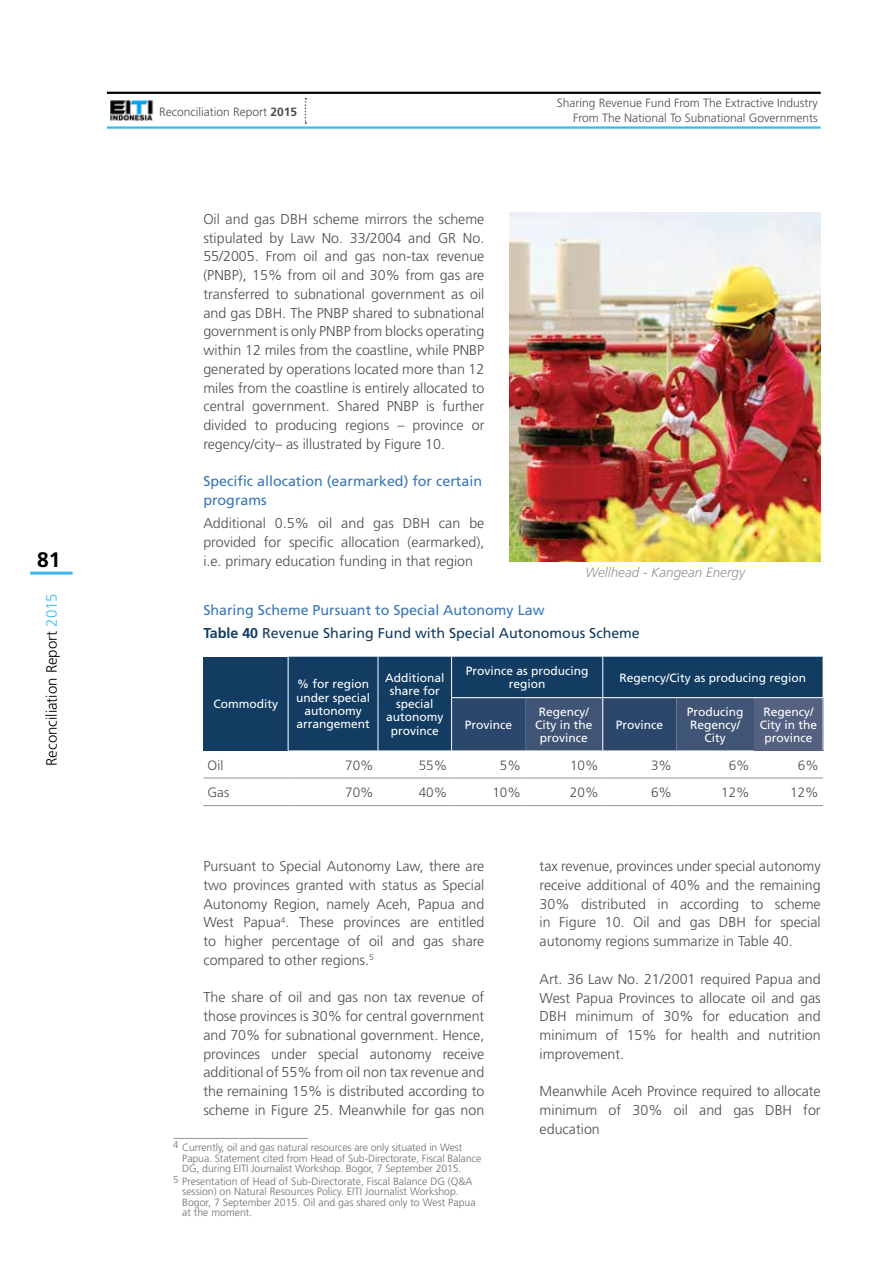
<style>
.page{position:relative;width:893px;height:1263px;background:#fff}
.page>*{position:absolute;margin:0;border:0;box-sizing:border-box;transform-origin:0 0}
.t1{font:700 21px "Frutiger";color:#000}
.t2{font:300 15px "Frutiger";color:#000}
.t3{font:300 14.25px/18.8px "Frutiger";color:#4d4d4f;text-align:justify}
.t4{font:14.25px/23px "Frutiger";color:#123c62}
.t5{font:14.25px/18.8px "Frutiger";color:#3977b8}
.t6{font:300 13.5px "Frutiger";color:#4d4d4f}
.t7{font:italic 300 13.5px "Frutiger";color:#939598}
.t8{font:12px/13.2px "Frutiger";color:#fff;text-align:center}
.t9{font:300 12px/15px "Frutiger";color:#4d4d4f;text-align:right}
.t10{font:300 10.5px/10.5px "Frutiger";letter-spacing:-.01em;color:#6d6e71}
.s1{color:#3cb9eb}
.s2{font-weight:700}
.s3{color:#3977b8}
.s4{font-size:9.75px}
</style>
<div class="page">
<hr style="left:30px;top:572px;width:43px;height:3px;background:#3cb9eb">
<hr style="left:107px;top:126px;width:714px;height:3px;background:#3cb9eb">
<hr style="left:107px;top:92px;width:714px;height:2px;background:#000">
<svg style="left:305px;top:98px;width:1px;height:26px"></svg>
<img style="left:110px;top:100px;width:43px;height:21px">
<div style="left:203px;top:657px;width:85px;height:93px;background:#123c62"></div>
<div style="left:289px;top:657px;width:534px;height:93px;background:#123c62"></div>
<svg style="left:452px;top:698px;width:302px;height:52px;background:#364f71"></svg>
<div style="left:754px;top:698px;width:69px;height:52px;background:#546181"></div>
<hr style="left:378px;top:657px;width:1px;height:41px;background:#fff">
<hr style="left:451px;top:657px;width:1px;height:40px;background:#fff">
<hr style="left:378px;top:698px;width:1px;height:52px;background:#fff">
<hr style="left:451px;top:698px;width:1px;height:52px;background:#fff">
<hr style="left:451px;top:697px;width:74px;height:1px;background:#fff">
<hr style="left:525px;top:697px;width:78px;height:1px;background:#fff">
<hr style="left:603px;top:697px;width:73px;height:1px;background:#fff">
<hr style="left:676px;top:697px;width:78px;height:1px;background:#fff">
<hr style="left:754px;top:697px;width:69px;height:1px;background:#fff">
<hr style="left:602px;top:657px;width:1px;height:40px;background:#fff">
<hr style="left:602px;top:698px;width:1px;height:52px;background:#fff">
<hr style="left:203px;top:778px;width:85px;height:1px;background:#939598">
<hr style="left:288px;top:778px;width:90px;height:1px;background:#939598">
<hr style="left:378px;top:778px;width:74px;height:1px;background:#939598">
<hr style="left:452px;top:778px;width:73px;height:1px;background:#939598">
<hr style="left:525px;top:778px;width:78px;height:1px;background:#939598">
<hr style="left:603px;top:778px;width:73px;height:1px;background:#939598">
<hr style="left:676px;top:778px;width:78px;height:1px;background:#939598">
<hr style="left:754px;top:778px;width:69px;height:1px;background:#939598">
<hr style="left:203px;top:805px;width:85px;height:1px;background:#939598">
<hr style="left:288px;top:805px;width:90px;height:1px;background:#939598">
<hr style="left:378px;top:805px;width:74px;height:1px;background:#939598">
<hr style="left:452px;top:805px;width:73px;height:1px;background:#939598">
<hr style="left:525px;top:805px;width:78px;height:1px;background:#939598">
<hr style="left:603px;top:805px;width:73px;height:1px;background:#939598">
<hr style="left:676px;top:805px;width:78px;height:1px;background:#939598">
<hr style="left:754px;top:805px;width:69px;height:1px;background:#939598">
<img style="left:510px;top:213px;width:311px;height:348px">
<hr style="left:174px;top:1138px;width:134px;height:1px;background:#939598">
<h1 class="t1" style="left:37px;top:547px;width:25px">81</h1>
<p class="t2" style="left:43px;top:766px;width:174px;rotate:-90deg">Reconciliation Report <span class="s1">2015</span></p>
<p class="t9" style="left:159px;top:104px;width:140px">Reconciliation Report <span class="s2">2015</span></p>
<p class="t9" style="left:557px;top:96px;width:263px">Sharing Revenue Fund From The Extractive Industry<br>From The National To Subnational Governments</p>
<p class="t3" style="left:203px;top:209px;width:283px">Oil and gas DBH scheme mirrors the scheme stipulated by Law No. 33/2004 and GR No.<br>55/2005. From oil and gas non-tax revenue (PNBP), 15% from oil and 30% from gas are transferred to subnational government as oil and gas DBH. The PNBP shared to subnational government is only PNBP from blocks operating within 12 miles from the coastline, while PNBP generated by operations located more than 12 miles from the coastline is entirely allocated to central government. Shared PNBP is further divided to producing regions – province or regency/city– as illustrated by Figure 10.</p>
<p class="t5" style="left:203px;top:472px;width:280px">Specific allocation (earmarked) for certain programs</p>
<p class="t3" style="left:203px;top:514px;width:283px">Additional 0.5% oil and gas DBH can be provided for specific allocation (earmarked), i.e. primary education funding in that region</p>
<p class="t4" style="left:203px;top:598px;width:438px"><span class="s3">Sharing Scheme Pursuant to Special Autonomy Law<br></span><span class="s2">Table 40</span> Revenue Sharing Fund with Special Autonomous Scheme</p>
<p class="t7" style="left:585px;top:565px;width:161px">Wellhead - Kangean Energy</p>
<p class="t8" style="left:213px;top:697px;width:66px">Commodity</p>
<p class="t8" style="left:296px;top:677px;width:76px">% for region under special autonomy arrangement</p>
<p class="t8" style="left:385px;top:671px;width:61px">Additional share for special autonomy province</p>
<p class="t8" style="left:466px;top:664px;width:124px">Province as producing region</p>
<p class="t8" style="left:620px;top:671px;width:188px">Regency/City as producing region</p>
<p class="t8" style="left:687px;top:705px;width:58px">Producing<br>Regency/<br>City</p>
<p class="t8" style="left:760px;top:705px;width:59px">Regency/<br>City in the province</p>
<p class="t8" style="left:535px;top:705px;width:59px">Regency/<br>City in the province</p>
<p class="t8" style="left:465px;top:718px;width:49px">Province</p>
<p class="t8" style="left:616px;top:718px;width:49px">Province</p>
<p class="t6" style="left:208px;top:757px;width:17px">Oil</p>
<p class="t6" style="left:345px;top:757px;width:30px">70%</p>
<p class="t6" style="left:419px;top:757px;width:30px">55%</p>
<p class="t6" style="left:500px;top:757px;width:23px">5%</p>
<p class="t6" style="left:570px;top:757px;width:30px">10%</p>
<p class="t6" style="left:651px;top:757px;width:23px">3%</p>
<p class="t6" style="left:729px;top:757px;width:23px">6%</p>
<p class="t6" style="left:798px;top:757px;width:23px">6%</p>
<p class="t6" style="left:208px;top:785px;width:23px">Gas</p>
<p class="t6" style="left:345px;top:785px;width:30px">70%</p>
<p class="t6" style="left:419px;top:785px;width:30px">40%</p>
<p class="t6" style="left:492px;top:785px;width:30px">10%</p>
<p class="t6" style="left:570px;top:785px;width:30px">20%</p>
<p class="t6" style="left:651px;top:785px;width:23px">6%</p>
<p class="t6" style="left:721px;top:785px;width:30px">12%</p>
<p class="t6" style="left:790px;top:785px;width:30px">12%</p>
<p class="t3" style="left:203px;top:857px;width:283px">Pursuant to Special Autonomy Law, there are two provinces granted with status as Special Autonomy Region, namely Aceh, Papua and West Papua<sup>4</sup>. These provinces are entitled to higher percentage of oil and gas share compared to other regions.<sup>5</sup></p>
<p class="t3" style="left:203px;top:988px;width:283px">The share of oil and gas non tax revenue of those provinces is 30% for central government and 70% for subnational government. Hence, provinces under special autonomy receive additional of 55% from oil non tax revenue and the remaining 15% is distributed according to scheme in Figure 25. Meanwhile for gas non</p>
<p class="t10" style="left:182px;top:1142px;width:300px;text-indent:-9px"><sup>4</sup> Currently, oil and gas natural resources are only situated in West<br>Papua. Statement cited from Head of Sub-Directorate, Fiscal Balance<br>DG, during EITI Journalist Workshop. Bogor, 7 September 2015.</p>
<p class="t10" style="left:182px;top:1176px;width:295px;text-indent:-9px"><span class="s4">5</span> Presentation of Head of Sub-Directorate, Fiscal Balance DG (Q&amp;A session) on Natural Resources Policy. EITI Journalist Workshop.<br>Bogor, 7 September 2015. Oil and gas shared only to West Papua at the moment.</p>
<p class="t3" style="left:540px;top:857px;width:283px">tax revenue, provinces under special autonomy receive additional of 40% and the remaining 30% distributed in according to scheme in Figure 10. Oil and gas DBH for special autonomy regions summarize in Table 40.</p>
<p class="t3" style="left:540px;top:969px;width:283px">Art. 36 Law No. 21/2001 required Papua and West Papua Provinces to allocate oil and gas DBH minimum of 30% for education and minimum of 15% for health and nutrition improvement.</p>
<p class="t3" style="left:540px;top:1082px;width:283px">Meanwhile Aceh Province required to allocate minimum of 30% oil and gas DBH for education</p>
</div>
